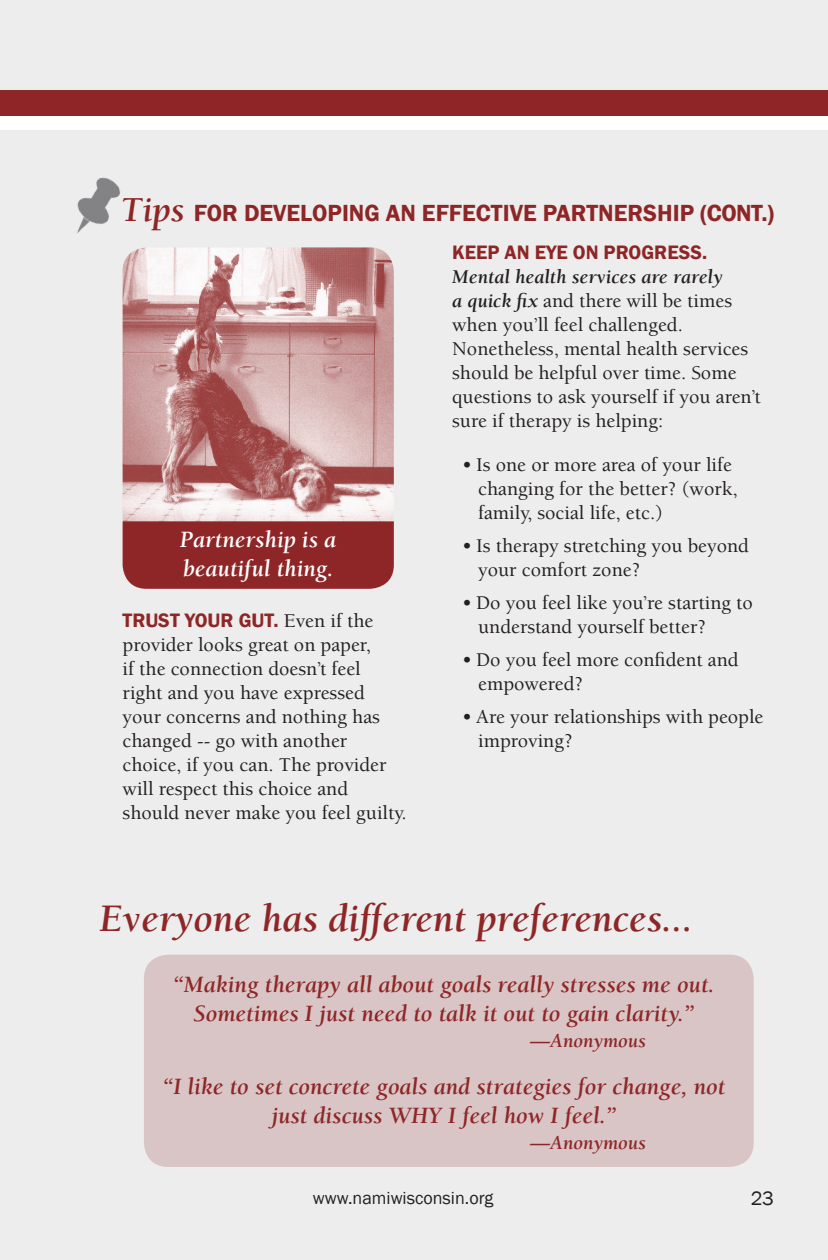
<style>
.page{position:relative;width:828px;height:1260px;background:#ecedec}
.page>*{position:absolute;margin:0;border:0;box-sizing:border-box;transform-origin:0 0}
.t1{font:italic 700 40px "Berkeley Std";color:#8e2627}
.pull_out_quote{font:italic 700 24px/28.8px "Berkeley Std";color:#8e2627;text-align:center}
.Body_Content-_do_not{font:600 24px "Franklin Gothic";color:#8e2627}
.pull_out_quote-2{font:italic 700 24px/28.8px "Berkeley Std";color:#fff}
.Body_Content-_do_not-2{font:500 20px/24px "Berkeley Std";color:#231f20}
.pull_out_quote-3{font:italic 700 20px "Berkeley Std";color:#8e2627}
.t2{font:20px "Franklin Gothic";color:#231f20}
.t3{font:18px "Franklin Gothic";color:#231f20}
.s1{font-family:"Berkeley Std";font-weight:700;font-style:italic;font-size:36px}
.s2{font-family:"Franklin Gothic";font-weight:600;color:#8e2627}
.s3{font-weight:700;font-style:italic}
</style>
<div class="page">
<div style="left:0;top:116px;width:828px;height:14px;background:#fff"></div>
<div style="left:0;top:91px;width:828px;height:25px;background:#8e2627"></div>
<div style="left:144px;top:955px;width:610px;height:212px;background:#d9c5c5;border-radius:24px"></div>
<img style="left:77px;top:177px;width:43px;height:56px">
<img style="left:123px;top:247px;width:271px;height:274px">
<div style="left:123px;top:521px;width:271px;height:68px;background:#8e2627"></div>
<p class="Body_Content-_do_not" style="left:121px;top:198px;width:654px"><span class="s1">Tips</span> FOR DEVELOPING AN EFFECTIVE PARTNERSHIP (CONT.)</p>
<p class="Body_Content-_do_not-2" style="left:452px;top:242px;width:310px"><span class="s2">KEEP AN EYE ON PROGRESS.<br></span><span class="s3">Mental health services are rarely<br>a quick fix</span> and there will be times when you’ll feel challenged.<br>Nonetheless, mental health services should be helpful over time. Some questions to ask yourself if you aren’t sure if therapy is helping:</p>
<p class="Body_Content-_do_not-2" style="left:478px;top:453px;width:261px;text-indent:-16px">• Is one or more area of your life changing for the better? (work, family, social life, etc.)</p>
<p class="Body_Content-_do_not-2" style="left:478px;top:534px;width:272px;text-indent:-16px">• Is therapy stretching you beyond your comfort zone?</p>
<p class="Body_Content-_do_not-2" style="left:478px;top:591px;width:276px;text-indent:-16px">• Do you feel like you’re starting to understand yourself better?</p>
<p class="Body_Content-_do_not-2" style="left:478px;top:648px;width:262px;text-indent:-16px">• Do you feel more confident and empowered?</p>
<p class="Body_Content-_do_not-2" style="left:478px;top:705px;width:287px;text-indent:-16px">• Are your relationships with people improving?</p>
<p class="pull_out_quote-2" style="left:180px;top:526px;width:157px">Partnership is a beautiful thing.</p>
<p class="Body_Content-_do_not-2" style="left:123px;top:609px;width:285px"><span class="s2">TRUST YOUR GUT.</span> Even if the provider looks great on paper,<br>if the connection doesn’t feel<br>right and you have expressed your concerns and nothing has changed -- go with another choice, if you can. The provider will respect this choice and should never make you feel guilty.</p>
<p class="t1" style="left:100px;top:897px;width:595px">Everyone has different preferences...</p>
<p class="pull_out_quote" style="left:173px;top:971px;width:543px">“Making therapy all about goals really stresses me out.<br>Sometimes I just need to talk it out to gain clarity.”</p>
<p class="pull_out_quote-3" style="left:530px;top:1030px;width:117px">—Anonymous</p>
<p class="pull_out_quote" style="left:163px;top:1073px;width:564px">“I like to set concrete goals and strategies for change, not just discuss WHY I feel how I feel.”</p>
<p class="pull_out_quote-3" style="left:530px;top:1132px;width:117px">—Anonymous</p>
<p class="t3" style="left:313px;top:1187px;width:182px">www.namiwisconsin.org</p>
<p class="t2" style="left:751px;top:1186px;width:25px">23</p>
</div>
